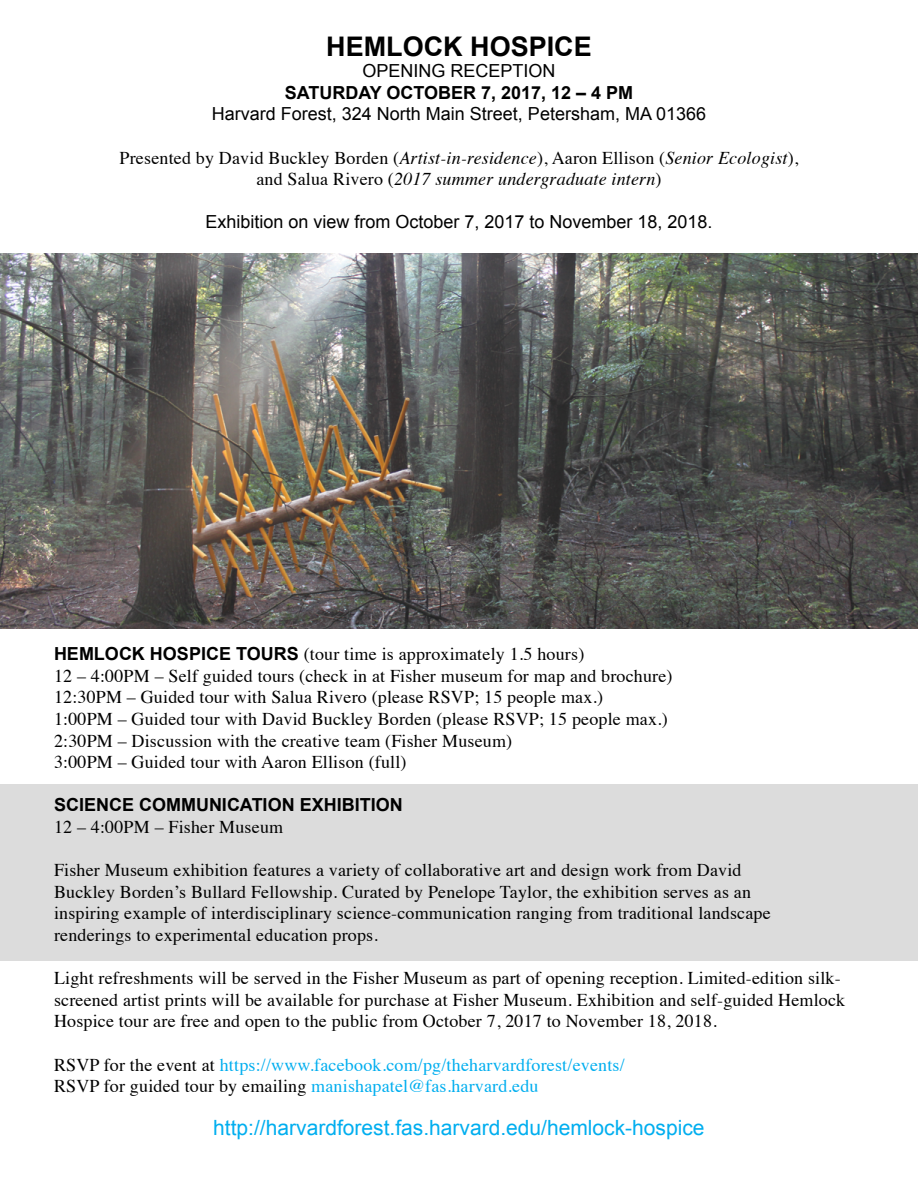
<style>
.page{position:relative;width:918px;height:1188px;background:#fff}
.page>*{position:absolute;margin:0;border:0;box-sizing:border-box;transform-origin:0 0}
.t1{font:700 27px "Arial";color:#000}
.t2{font:21px "Arial";color:#00aeef}
.t3{font:18px/21.6px "Times";letter-spacing:.01em;color:#000}
.t4{font:18px/21.6px "Times";letter-spacing:.01em;color:#00aeef}
.t5{font:18px "Arial";color:#000}
.t6{font:700 18px "Arial";color:#000}
.s1{font-style:italic}
.s2{font-family:"Arial";font-weight:700}
.s3{color:#000}
</style>
<div class="page">
<div style="left:0;top:784px;width:918px;height:176px;background:#dcdcdc"></div>
<img style="left:0;top:254px;width:918px;height:374px">
<h1 class="t1" style="left:326px;top:31px;width:267px">HEMLOCK HOSPICE</h1>
<p class="t5" style="left:362px;top:61px;width:195px">OPENING RECEPTION</p>
<p class="t6" style="left:285px;top:82px;width:350px">SATURDAY OCTOBER 7, 2017, 12 – 4 PM</p>
<p class="t5" style="left:212px;top:104px;width:496px">Harvard Forest, 324 North Main Street, Petersham, MA 01366</p>
<p class="t3" style="left:120px;top:145px;width:680px;text-align:center">Presented by David Buckley Borden (<span class="s1">Artist-in-residence</span>), Aaron Ellison (<span class="s1">Senior Ecologist</span>), and Salua Rivero (<span class="s1">2017 summer undergraduate intern</span>)</p>
<p class="t5" style="left:205px;top:212px;width:509px">Exhibition on view from October 7, 2017 to November 18, 2018.</p>
<p class="t3" style="left:54px;top:642px;width:620px"><span class="s2">HEMLOCK HOSPICE TOURS</span> (tour time is approximately 1.5 hours)<br>12 – 4:00PM – Self guided tours (check in at Fisher museum for map and brochure)<br>12:30PM – Guided tour with Salua Rivero (please RSVP; 15 people max.)<br>1:00PM – Guided tour with David Buckley Borden (please RSVP; 15 people max.)<br>2:30PM – Discussion with the creative team (Fisher Museum)<br>3:00PM – Guided tour with Aaron Ellison (full)</p>
<p class="t6" style="left:54px;top:795px;width:350px">SCIENCE COMMUNICATION EXHIBITION</p>
<p class="t3" style="left:54px;top:815px;width:231px">12 – 4:00PM – Fisher Museum</p>
<p class="t3" style="left:54px;top:858px;width:718px">Fisher Museum exhibition features a variety of collaborative art and design work from David Buckley Borden’s Bullard Fellowship. Curated by Penelope Taylor, the exhibition serves as an inspiring example of interdisciplinary science-communication ranging from traditional landscape renderings to experimental education props.</p>
<p class="t3" style="left:54px;top:966px;width:793px">Light refreshments will be served in the Fisher Museum as part of opening reception. Limited-edition silk&shy;screened artist prints will be available for purchase at Fisher Museum. Exhibition and self-guided Hemlock<br>Hospice tour are free and open to the public from October 7, 2017 to November 18, 2018.</p>
<p class="t4" style="left:54px;top:1052px;width:572px"><span class="s3">RSVP for the event at</span> https://www.facebook.com/pg/theharvardforest/events/<br><span class="s3">RSVP for guided tour by emailing</span> manishapatel@fas.harvard.edu</p>
<p class="t2" style="left:213px;top:1115px;width:493px">http://harvardforest.fas.harvard.edu/hemlock-hospice</p>
</div>
